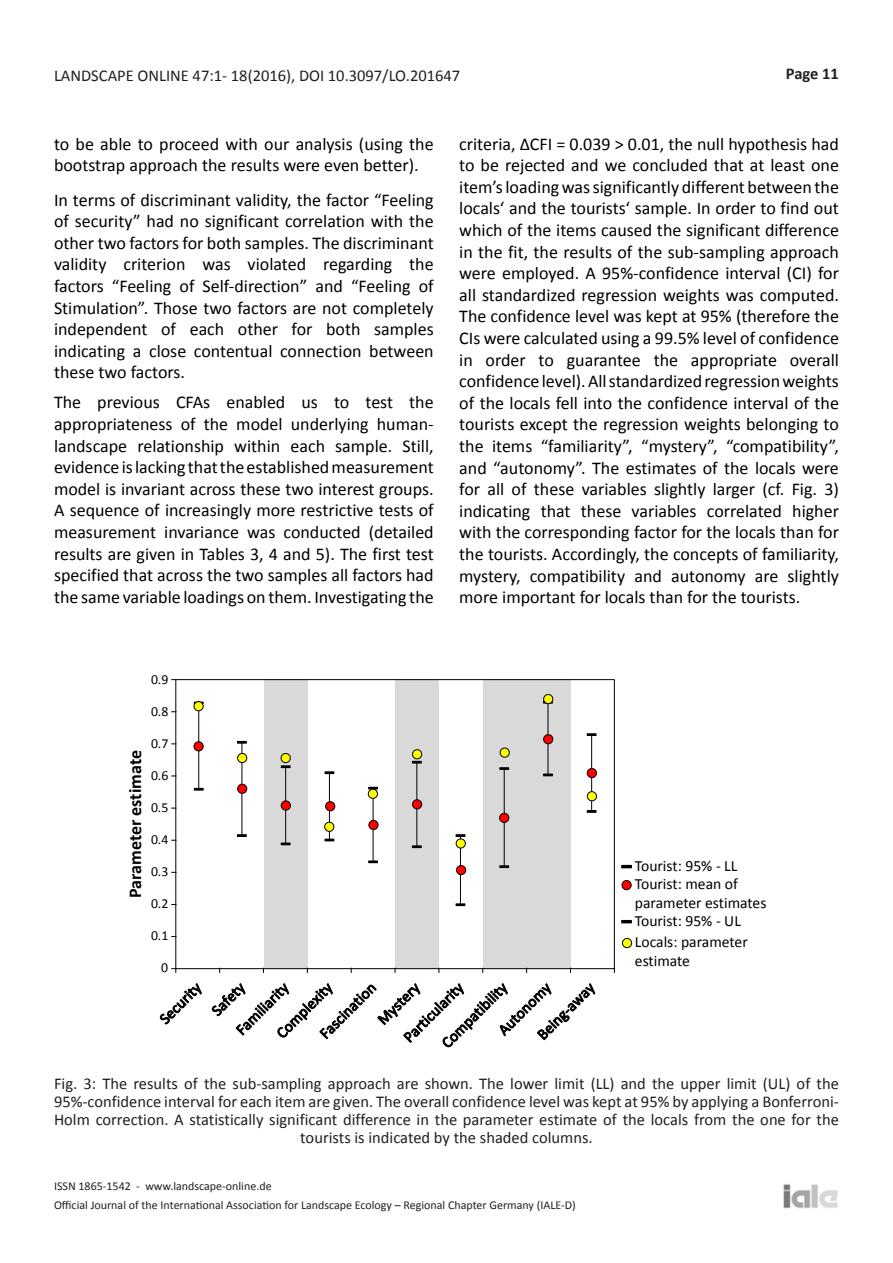
<style>
.page{position:relative;width:893px;height:1263px;background:#fff}
.page>*{position:absolute;margin:0;border:0;box-sizing:border-box;transform-origin:0 0}
.t1{font:700 18.15px "Calibri";color:#000}
.t2{font:18px/21.6px "Calibri";color:#000;text-align:justify}
.t3{font:16.5px/18px "Calibri";color:#231f20;text-align:center}
.t4{font:700 16.5px "Calibri";letter-spacing:-.005em;color:#231f20}
.t5{font:15.6px/18.3px "Calibri";color:#000}
.t6{font:13.8px "Calibri";color:#000}
.t7{font:12px/18.6px "Calibri";color:#231f20}
</style>
<div class="page">
<img style="left:783px;top:1184px;width:55px;height:25px">
<div style="left:395px;top:679px;width:44px;height:290px;background:#d9d9d9"></div>
<div style="left:483px;top:680px;width:44px;height:289px;background:#d9d9d9"></div>
<div style="left:527px;top:680px;width:43px;height:289px;background:#d9d9d9"></div>
<div style="left:264px;top:680px;width:44px;height:289px;background:#d9d9d9"></div>
<div style="left:622px;top:938px;width:10px;height:10px;background:#ff0;border-radius:50%"></div>
<div style="left:622px;top:938px;width:10px;height:10px;border:1px solid #000;border-radius:50%"></div>
<div style="left:622px;top:880px;width:9px;height:10px;background:#f00;border-radius:50%"></div>
<div style="left:622px;top:880px;width:9px;height:10px;border:1px solid #000;border-radius:50%"></div>
<div style="left:175px;top:679px;width:440px;height:290px;border:1px solid #000"></div>
<svg style="left:237px;top:834px;width:10px;height:3px"></svg>
<svg style="left:281px;top:843px;width:9px;height:2px"></svg>
<svg style="left:325px;top:839px;width:9px;height:2px"></svg>
<svg style="left:368px;top:860px;width:10px;height:3px"></svg>
<svg style="left:412px;top:845px;width:10px;height:3px"></svg>
<svg style="left:456px;top:903px;width:9px;height:3px"></svg>
<svg style="left:499px;top:865px;width:10px;height:3px"></svg>
<svg style="left:543px;top:774px;width:10px;height:2px"></svg>
<svg style="left:587px;top:810px;width:9px;height:3px"></svg>
<svg style="left:237px;top:741px;width:10px;height:2px"></svg>
<svg style="left:281px;top:765px;width:9px;height:3px"></svg>
<svg style="left:325px;top:771px;width:9px;height:3px"></svg>
<svg style="left:368px;top:787px;width:10px;height:2px"></svg>
<svg style="left:412px;top:761px;width:10px;height:2px"></svg>
<svg style="left:456px;top:834px;width:9px;height:3px"></svg>
<svg style="left:499px;top:767px;width:10px;height:3px"></svg>
<svg style="left:587px;top:733px;width:9px;height:3px"></svg>
<svg style="left:160px;top:984px;width:41px;height:40px"></svg>
<svg style="left:212px;top:984px;width:383px;height:63px"></svg>
<svg style="left:622px;top:865px;width:9px;height:3px"></svg>
<svg style="left:622px;top:920px;width:9px;height:3px"></svg>
<svg style="left:171px;top:968px;width:5px;height:5px"></svg>
<svg style="left:194px;top:788px;width:10px;height:2px"></svg>
<hr style="left:198px;top:702px;width:1px;height:88px;background:#000">
<hr style="left:241px;top:741px;width:1px;height:95px;background:#000">
<hr style="left:285px;top:767px;width:1px;height:76px;background:#000">
<hr style="left:329px;top:772px;width:1px;height:67px;background:#000">
<hr style="left:373px;top:787px;width:1px;height:74px;background:#000">
<hr style="left:416px;top:763px;width:1px;height:85px;background:#000">
<hr style="left:460px;top:836px;width:1px;height:68px;background:#000">
<hr style="left:504px;top:769px;width:1px;height:97px;background:#000">
<hr style="left:548px;top:703px;width:1px;height:71px;background:#000">
<hr style="left:591px;top:735px;width:1px;height:77px;background:#000">
<div style="left:587px;top:768px;width:9px;height:10px;background:#f00;border-radius:50%"></div>
<div style="left:587px;top:768px;width:10px;height:10px;border:1px solid #000;border-radius:50%"></div>
<div style="left:544px;top:735px;width:9px;height:9px;background:#f00;border-radius:50%"></div>
<div style="left:543px;top:734px;width:10px;height:10px;border:1px solid #000;border-radius:50%"></div>
<div style="left:500px;top:813px;width:9px;height:9px;background:#f00;border-radius:50%"></div>
<div style="left:499px;top:813px;width:10px;height:10px;border:1px solid #000;border-radius:50%"></div>
<div style="left:456px;top:865px;width:10px;height:10px;background:#f00;border-radius:50%"></div>
<div style="left:456px;top:865px;width:10px;height:10px;border:1px solid #000;border-radius:50%"></div>
<div style="left:412px;top:800px;width:10px;height:9px;background:#f00;border-radius:50%"></div>
<div style="left:412px;top:799px;width:10px;height:10px;border:1px solid #000;border-radius:50%"></div>
<div style="left:369px;top:820px;width:9px;height:9px;background:#f00;border-radius:50%"></div>
<div style="left:369px;top:820px;width:9px;height:10px;border:1px solid #000;border-radius:50%"></div>
<div style="left:326px;top:802px;width:9px;height:9px;background:#f00;border-radius:50%"></div>
<div style="left:325px;top:801px;width:10px;height:10px;border:1px solid #000;border-radius:50%"></div>
<div style="left:281px;top:801px;width:9px;height:9px;background:#f00;border-radius:50%"></div>
<div style="left:281px;top:801px;width:10px;height:9px;border:1px solid #000;border-radius:50%"></div>
<div style="left:238px;top:784px;width:9px;height:9px;background:#f00;border-radius:50%"></div>
<div style="left:237px;top:784px;width:10px;height:10px;border:1px solid #000;border-radius:50%"></div>
<div style="left:194px;top:742px;width:9px;height:9px;background:#f00;border-radius:50%"></div>
<div style="left:194px;top:741px;width:9px;height:10px;border:1px solid #000;border-radius:50%"></div>
<div style="left:587px;top:792px;width:9px;height:9px;background:#ff0;border-radius:50%"></div>
<div style="left:587px;top:791px;width:10px;height:10px;border:1px solid #000;border-radius:50%"></div>
<div style="left:544px;top:694px;width:9px;height:10px;background:#ff0;border-radius:50%"></div>
<div style="left:543px;top:694px;width:10px;height:10px;border:1px solid #000;border-radius:50%"></div>
<div style="left:500px;top:748px;width:9px;height:9px;background:#ff0;border-radius:50%"></div>
<div style="left:500px;top:748px;width:10px;height:9px;border:1px solid #000;border-radius:50%"></div>
<div style="left:456px;top:839px;width:9px;height:9px;background:#ff0;border-radius:50%"></div>
<div style="left:456px;top:838px;width:10px;height:10px;border:1px solid #000;border-radius:50%"></div>
<div style="left:412px;top:750px;width:10px;height:9px;background:#ff0;border-radius:50%"></div>
<div style="left:412px;top:749px;width:10px;height:10px;border:1px solid #000;border-radius:50%"></div>
<div style="left:368px;top:789px;width:9px;height:9px;background:#ff0;border-radius:50%"></div>
<div style="left:368px;top:789px;width:10px;height:10px;border:1px solid #000;border-radius:50%"></div>
<div style="left:325px;top:822px;width:9px;height:9px;background:#ff0;border-radius:50%"></div>
<div style="left:324px;top:822px;width:10px;height:10px;border:1px solid #000;border-radius:50%"></div>
<div style="left:281px;top:753px;width:9px;height:10px;background:#ff0;border-radius:50%"></div>
<div style="left:281px;top:753px;width:10px;height:10px;border:1px solid #000;border-radius:50%"></div>
<div style="left:238px;top:753px;width:9px;height:10px;background:#ff0;border-radius:50%"></div>
<div style="left:237px;top:753px;width:10px;height:10px;border:1px solid #000;border-radius:50%"></div>
<div style="left:194px;top:701px;width:9px;height:10px;background:#ff0;border-radius:50%"></div>
<div style="left:194px;top:701px;width:9px;height:10px;border:1px solid #000;border-radius:50%"></div>
<p class="t3" style="left:54px;top:66px;width:408px">LANDSCAPE ONLINE 47:1- 18(2016), DOI 10.3097/LO.201647</p>
<p class="t4" style="left:786px;top:63px;width:55px">Page 11</p>
<p class="t2" style="left:54px;top:133px;width:381px">to be able to proceed with our analysis (using the bootstrap approach the results were even better).</p>
<p class="t2" style="left:54px;top:189px;width:381px">In terms of discriminant validity, the factor “Feeling of security” had no significant correlation with the other two factors for both samples. The discriminant validity criterion was violated regarding the factors “Feeling of Self-direction” and “Feeling of Stimulation”. Those two factors are not completely independent of each other for both samples indicating a close contentual connection between these two factors.</p>
<p class="t2" style="left:54px;top:392px;width:381px">The previous CFAs enabled us to test the appropriateness of the model underlying human&shy;landscape relationship within each sample. Still, evidence is lacking that the established measurement model is invariant across these two interest groups.<br>A sequence of increasingly more restrictive tests of measurement invariance was conducted (detailed results are given in Tables 3, 4 and 5). The first test specified that across the two samples all factors had the same variable loadings on them. Investigating the</p>
<p class="t2" style="left:459px;top:133px;width:381px">criteria, ΔCFI = 0.039 &gt; 0.01, the null hypothesis had to be rejected and we concluded that at least one item’s loading was significantly different between the locals‘ and the tourists‘ sample. In order to find out which of the items caused the significant difference in the fit, the results of the sub-sampling approach were employed. A 95%-confidence interval (CI) for all standardized regression weights was computed.<br>The confidence level was kept at 95% (therefore the CIs were calculated using a 99.5% level of confidence in order to guarantee the appropriate overall confidence level). All standardized regression weights of the locals fell into the confidence interval of the tourists except the regression weights belonging to the items “familiarity”, “mystery”, “compatibility”, and “autonomy”. The estimates of the locals were for all of these variables slightly larger (cf. Fig. 3) indicating that these variables correlated higher with the corresponding factor for the locals than for the tourists. Accordingly, the concepts of familiarity, mystery, compatibility and autonomy are slightly more important for locals than for the tourists.</p>
<p class="t1" style="left:124px;top:898px;width:149px;rotate:-90deg">Parameter estimate</p>
<p class="t6" style="left:151px;top:670px;width:19px">0.9</p>
<p class="t6" style="left:151px;top:702px;width:19px">0.8</p>
<p class="t6" style="left:151px;top:734px;width:19px">0.7</p>
<p class="t6" style="left:151px;top:766px;width:19px">0.6</p>
<p class="t6" style="left:151px;top:798px;width:19px">0.5</p>
<p class="t6" style="left:151px;top:830px;width:19px">0.4</p>
<p class="t6" style="left:151px;top:862px;width:19px">0.3</p>
<p class="t6" style="left:151px;top:894px;width:19px">0.2</p>
<p class="t6" style="left:151px;top:926px;width:19px">0.1</p>
<p class="t6" style="left:161px;top:958px;width:8px">0</p>
<p class="t5" style="left:635px;top:857px;width:133px">Tourist: 95% - LL<br>Tourist: mean of parameter estimates<br>Tourist: 95% - UL</p>
<p class="t5" style="left:635px;top:932px;width:114px;line-height:18.9px">Locals: parameter estimate</p>
<p class="t3" style="left:54px;top:1074px;width:786px">Fig. 3: The results of the sub-sampling approach are shown. The lower limit (LL) and the upper limit (UL) of the 95%-confidence interval for each item are given. The overall confidence level was kept at 95% by applying a Bonferroni-Holm correction. A statistically significant difference in the parameter estimate of the locals from the one for the tourists is indicated by the shaded columns.</p>
<p class="t7" style="left:54px;top:1177px;width:523px">ISSN 1865-1542 - www.landscape-online.de<br>Official Journal of the International Association for Landscape Ecology – Regional Chapter Germany (IALE-D)</p>
</div>
